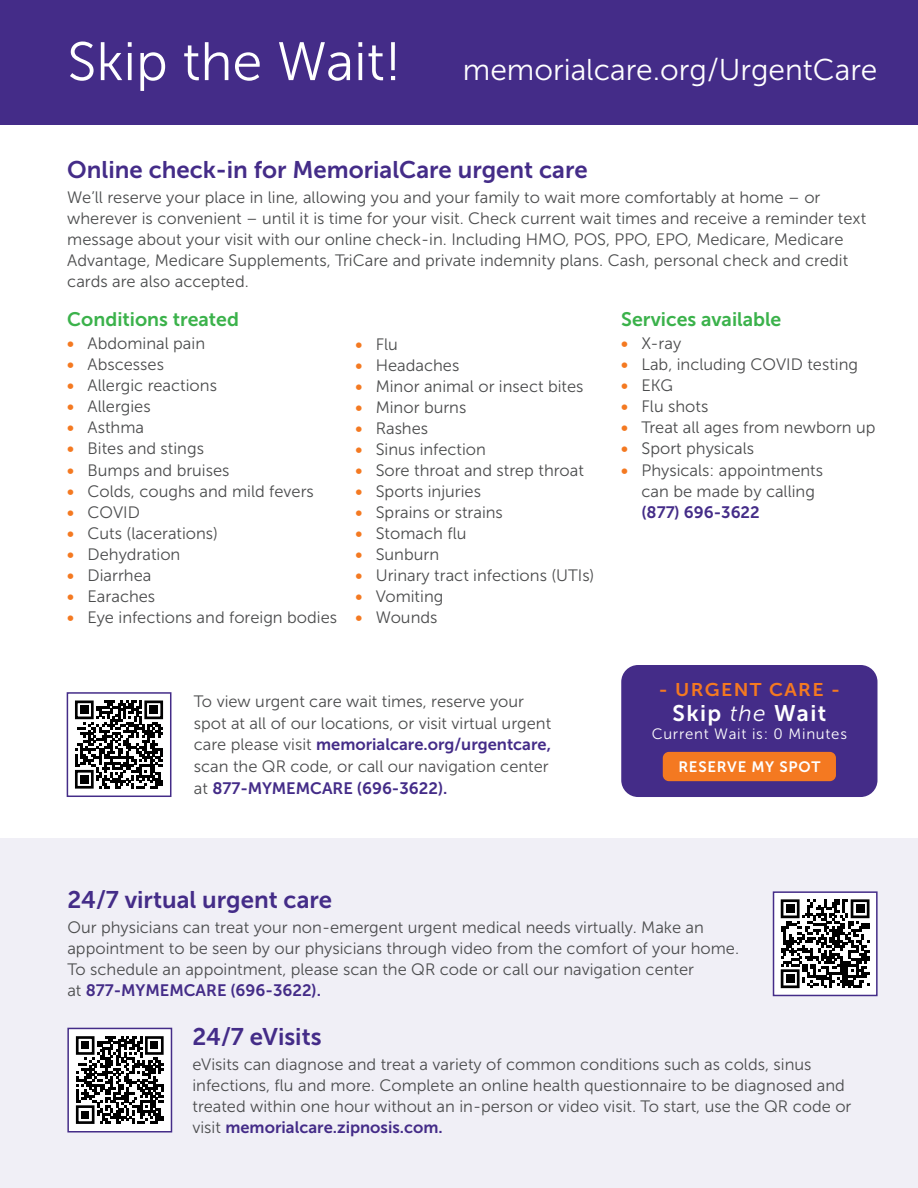
<style>
.page{position:relative;width:918px;height:1188px;background:#fff}
.page>*{position:absolute;margin:0;border:0;box-sizing:border-box;transform-origin:0 0}
.t1{font:30px "Museo Sans 300";color:#fff}
.t2{font:24px "Museo Sans 700";color:#442c88}
.t3{font:22.5px "Museo Sans 700";letter-spacing:.06em;color:#fff}
.t4{font:19.5px "Museo Sans 700";color:#3bb24b}
.t5{font:18.3px "Museo Sans 700";letter-spacing:.07em;color:#f47921;scale:1.06 1}
.t6{font:16.5px/21px "Museo Sans 300";color:#4b4c4d}
.t7{font:16.5px "Museo Sans 700";color:#442c88}
.t8{font:15px "Museo Sans 300";letter-spacing:.05em;color:#fff}
.t9{font:15px "Museo Sans 700";letter-spacing:.05em;color:#fff}
.s1{font-size:54px}
.s2{font-family:"Museo Sans 700";color:#f47921}
.s3{font-family:"Museo Sans 300";color:#4b4c4d}
.s4{font-family:"Museo Sans 300";font-style:italic}
</style>
<div class="page">
<div style="left:0;top:0;width:918px;height:125px;background:#442c88"></div>
<div style="left:0;top:839px;width:918px;height:349px;background:#f0eff6"></div>
<div style="left:621px;top:665px;width:257px;height:132px;background:#442c88;border-radius:17px"></div>
<div style="left:663px;top:752px;width:173px;height:29px;background:#f47921;border-radius:6px"></div>
<svg style="left:75px;top:701px;width:88px;height:88px"></svg>
<div style="left:67px;top:692px;width:104px;height:105px;border:2px solid #442c88"></div>
<div style="left:68px;top:1028px;width:103px;height:104px;background:#fff"></div>
<svg style="left:76px;top:1036px;width:88px;height:88px"></svg>
<div style="left:67px;top:1028px;width:105px;height:105px;border:2px solid #442c88"></div>
<div style="left:774px;top:892px;width:103px;height:103px;background:#fff;border-radius:3px"></div>
<svg style="left:781px;top:899px;width:89px;height:89px"></svg>
<div style="left:773px;top:891px;width:105px;height:105px;border:2px solid #442c88"></div>
<h1 class="t1" style="left:67px;top:54px;width:812px"><span class="s1">Skip the Wait!</span> memorialcare.org/UrgentCare</h1>
<h2 class="t2" style="left:67px;top:156px;width:522px">Online check-in for MemorialCare urgent care</h2>
<p class="t6" style="left:67px;top:187px;width:800px">We’ll reserve your place in line, allowing you and your family to wait more comfortably at home – or wherever is convenient – until it is time for your visit. Check current wait times and receive a reminder text message about your visit with our online check-in. Including HMO, POS, PPO, EPO, Medicare, Medicare Advantage, Medicare Supplements, TriCare and private indemnity plans. Cash, personal check and credit cards are also accepted.</p>
<p class="t4" style="left:67px;top:308px;width:173px">Conditions treated</p>
<p class="t6" style="left:67px;top:333px;width:139px"><span class="s2">•</span> Abdominal pain</p>
<p class="t6" style="left:67px;top:354px;width:98px"><span class="s2">•</span> Abscesses</p>
<p class="t6" style="left:67px;top:375px;width:151px"><span class="s2">•</span> Allergic reactions</p>
<p class="t6" style="left:67px;top:396px;width:85px"><span class="s2">•</span> Allergies</p>
<p class="t6" style="left:67px;top:417px;width:78px"><span class="s2">•</span> Asthma</p>
<p class="t6" style="left:67px;top:438px;width:138px"><span class="s2">•</span> Bites and stings</p>
<p class="t6" style="left:67px;top:459px;width:164px"><span class="s2">•</span> Bumps and bruises</p>
<p class="t6" style="left:67px;top:480px;width:248px"><span class="s2">•</span> Colds, coughs and mild fevers</p>
<p class="t6" style="left:67px;top:501px;width:74px"><span class="s2">•</span> COVID</p>
<p class="t6" style="left:67px;top:522px;width:152px"><span class="s2">•</span> Cuts (lacerations)</p>
<p class="t6" style="left:67px;top:543px;width:115px"><span class="s2">•</span> Dehydration</p>
<p class="t6" style="left:67px;top:564px;width:86px"><span class="s2">•</span> Diarrhea</p>
<p class="t6" style="left:67px;top:585px;width:89px"><span class="s2">•</span> Earaches</p>
<p class="t6" style="left:67px;top:606px;width:271px"><span class="s2">•</span> Eye infections and foreign bodies</p>
<p class="t6" style="left:355px;top:333px;width:44px"><span class="s2">•</span> Flu</p>
<p class="t6" style="left:355px;top:354px;width:105px"><span class="s2">•</span> Headaches</p>
<p class="t6" style="left:355px;top:375px;width:230px"><span class="s2">•</span> Minor animal or insect bites</p>
<p class="t6" style="left:355px;top:397px;width:112px"><span class="s2">•</span> Minor burns</p>
<p class="t6" style="left:355px;top:418px;width:74px"><span class="s2">•</span> Rashes</p>
<p class="t6" style="left:355px;top:439px;width:132px"><span class="s2">•</span> Sinus infection</p>
<p class="t6" style="left:355px;top:460px;width:230px"><span class="s2">•</span> Sore throat and strep throat</p>
<p class="t6" style="left:355px;top:481px;width:127px"><span class="s2">•</span> Sports injuries</p>
<p class="t6" style="left:355px;top:502px;width:149px"><span class="s2">•</span> Sprains or strains</p>
<p class="t6" style="left:355px;top:523px;width:112px"><span class="s2">•</span> Stomach flu</p>
<p class="t6" style="left:355px;top:544px;width:85px"><span class="s2">•</span> Sunburn</p>
<p class="t6" style="left:355px;top:565px;width:240px"><span class="s2">•</span> Urinary tract infections (UTIs)</p>
<p class="t6" style="left:355px;top:586px;width:89px"><span class="s2">•</span> Vomiting</p>
<p class="t6" style="left:355px;top:607px;width:84px"><span class="s2">•</span> Wounds</p>
<p class="t6" style="left:194px;top:690px;width:359px;line-height:21.8px">To view urgent care wait times, reserve your spot at all of our locations, or visit virtual urgent</p>
<p class="t7" style="left:194px;top:736px;width:359px"><span class="s3">care please visit</span> memorialcare.org/urgentcare,</p>
<p class="t6" style="left:194px;top:756px;width:356px">scan the QR code, or call our navigation center</p>
<p class="t7" style="left:194px;top:779px;width:255px"><span class="s3">at</span> 877-MYMEMCARE (696-3622).</p>
<p class="t4" style="left:621px;top:308px;width:162px">Services available</p>
<p class="t6" style="left:621px;top:333px;width:62px"><span class="s2">•</span> X-ray</p>
<p class="t6" style="left:621px;top:354px;width:238px"><span class="s2">•</span> Lab, including COVID testing</p>
<p class="t6" style="left:621px;top:375px;width:53px"><span class="s2">•</span> EKG</p>
<p class="t6" style="left:621px;top:396px;width:89px"><span class="s2">•</span> Flu shots</p>
<p class="t6" style="left:621px;top:417px;width:256px"><span class="s2">•</span> Treat all ages from newborn up</p>
<p class="t6" style="left:621px;top:438px;width:134px"><span class="s2">•</span> Sport physicals</p>
<p class="t6" style="left:642px;top:459px;width:183px;text-indent:-20px"><span class="s2">•</span> Physicals: appointments can be made by calling</p>
<p class="t7" style="left:642px;top:503px;width:120px">(877) 696-3622</p>
<p class="t5" style="left:659px;top:680px;width:172px">- URGENT CARE -</p>
<p class="t8" style="left:652px;top:726px;width:197px">Current Wait is: 0 Minutes</p>
<p class="t9" style="left:678px;top:758px;width:144px">RESERVE MY SPOT</p>
<h3 class="t3" style="left:673px;top:700px;width:155px">Skip <span class="s4">the</span> Wait</h3>
<h2 class="t2" style="left:67px;top:887px;width:266px">24/7 virtual urgent care</h2>
<p class="t6" style="left:67px;top:917px;width:673px">Our physicians can treat your non-emergent urgent medical needs virtually. Make an appointment to be seen by our physicians through video from the comfort of your home.<br>To schedule an appointment, please scan the QR code or call our navigation center</p>
<p class="t7" style="left:67px;top:981px;width:255px"><span class="s3">at</span> 877-MYMEMCARE (696-3622).</p>
<h2 class="t2" style="left:192px;top:1023px;width:131px">24/7 eVisits</h2>
<p class="t6" style="left:192px;top:1053px;width:661px">eVisits can diagnose and treat a variety of common conditions such as colds, sinus infections, flu and more. Complete an online health questionnaire to be diagnosed and treated within one hour without an in-person or video visit. To start, use the QR code or</p>
<p class="t7" style="left:192px;top:1118px;width:252px"><span class="s3">visit</span> memorialcare.zipnosis.com.</p>
</div>
